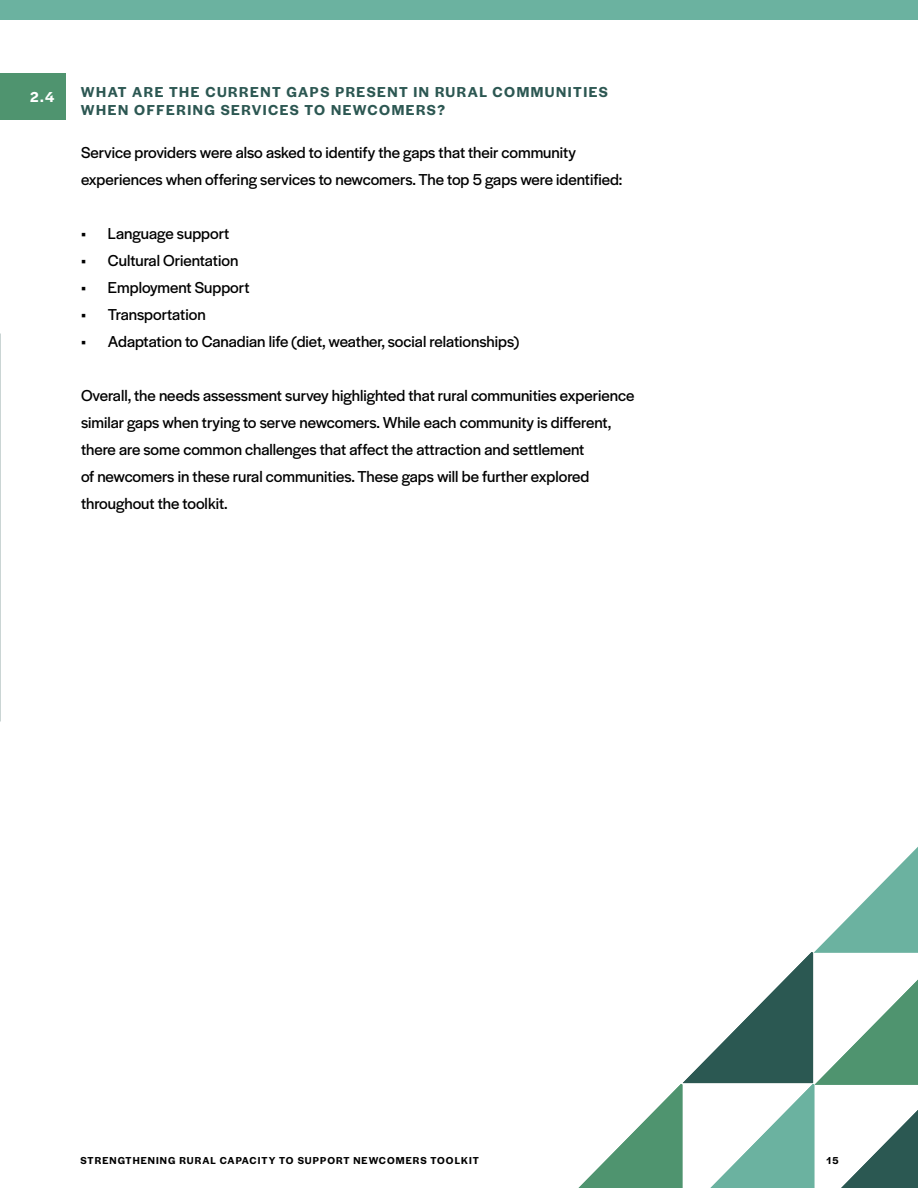
<style>
.page{position:relative;width:918px;height:1188px;background:#fff}
.page>*{position:absolute;margin:0;border:0;box-sizing:border-box;transform-origin:0 0}
.t1{font:16.5px/27px "Halyard Display";color:#000}
.t2{font:600 15px/18px "Halyard Display";letter-spacing:.1em;color:#2c5752}
.t3{font:600 15px "Halyard Display";color:#fff}
.t4{font:600 10.5px "Halyard Display";letter-spacing:.1em;color:#000}
</style>
<div class="page">
<div style="left:0;top:73px;width:66px;height:47px;background:#4f946f"></div>
<div style="left:0;top:0;width:918px;height:19px;background:#6bb2a0"></div>
<svg style="left:579px;top:847px;width:339px;height:341px"></svg>
<p class="t3" style="left:30px;top:86px;width:26px">2.4</p>
<p class="t2" style="left:81px;top:82px;width:528px">WHAT ARE THE CURRENT GAPS PRESENT IN RURAL COMMUNITIES<br>WHEN OFFERING SERVICES TO NEWCOMERS?</p>
<p class="t1" style="left:81px;top:139px;width:543px">Service providers were also asked to identify the gaps that their community experiences when offering services to newcomers. The top 5 gaps were identified:</p>
<p class="t1" style="left:81px;top:220px;width:150px">• Language support</p>
<p class="t1" style="left:81px;top:247px;width:159px">• Cultural Orientation</p>
<p class="t1" style="left:81px;top:274px;width:170px">• Employment Support</p>
<p class="t1" style="left:81px;top:301px;width:126px">• Transportation</p>
<p class="t1" style="left:81px;top:328px;width:440px">• Adaptation to Canadian life (diet, weather, social relationships)</p>
<p class="t1" style="left:81px;top:382px;width:555px">Overall, the needs assessment survey highlighted that rural communities experience similar gaps when trying to serve newcomers. While each community is different, there are some common challenges that affect the attraction and settlement<br>of newcomers in these rural communities. These gaps will be further explored throughout the toolkit.</p>
<p class="t4" style="left:80px;top:1153px;width:400px">STRENGTHENING RURAL CAPACITY TO SUPPORT NEWCOMERS TOOLKIT</p>
<p class="t4" style="left:827px;top:1153px;width:14px">15</p>
</div>
